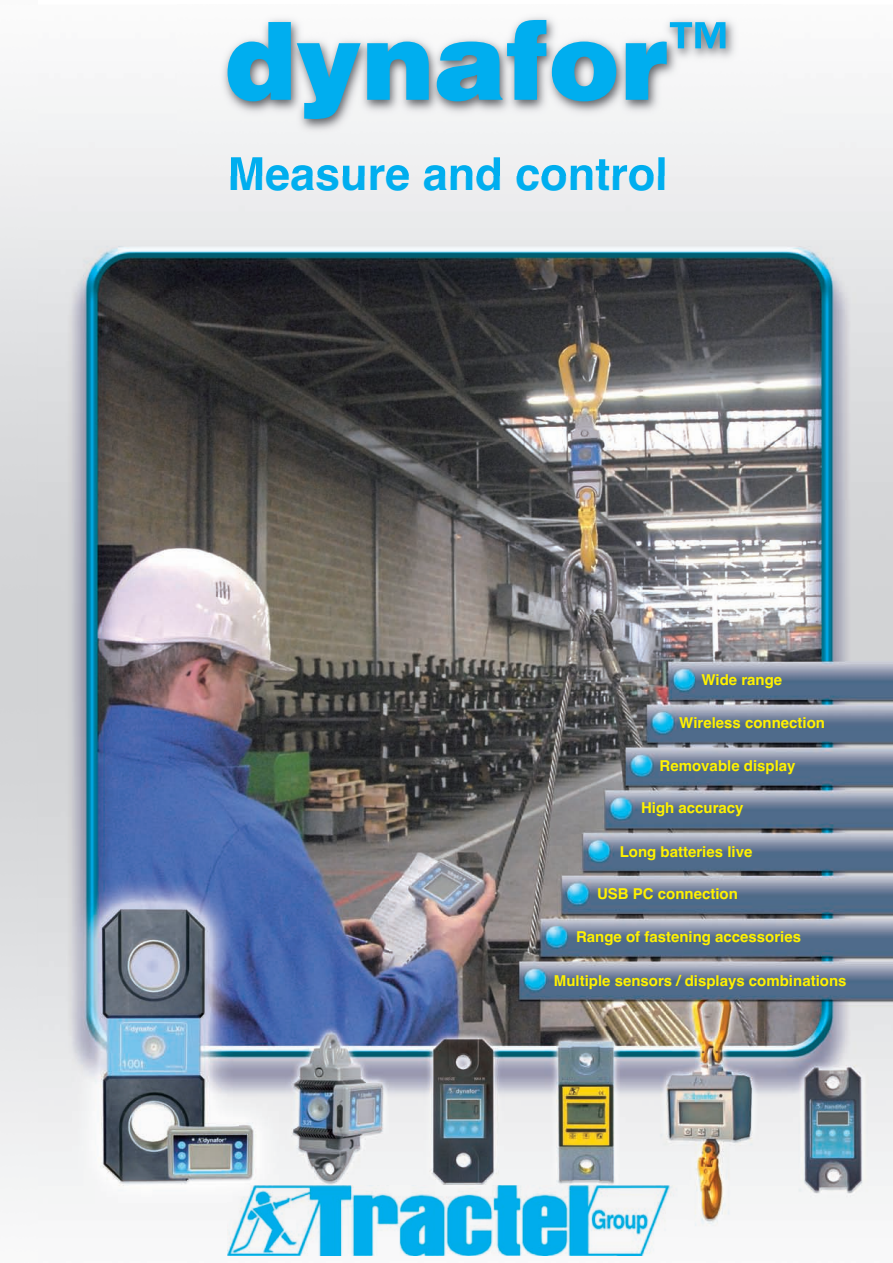
<style>
.page{position:relative;width:893px;height:1263px;background:#fff}
.page>*{position:absolute;margin:0;border:0;box-sizing:border-box;transform-origin:0 0}
.t1{font:900 108px "Helvetica";color:#00aeef}
.t2{font:700 45px "Helvetica CE";color:#00aeef}
.t3{font:700 15px "Helvetica CE";color:#fff101}
</style>
<div class="page">
<img style="left:0;top:96px;width:892px;height:1160px">
<img style="left:228px;top:1185px;width:459px;height:71px">
<img style="left:177px;top:16px;width:605px;height:159px">
<img style="left:231px;top:157px;width:241px;height:18px">
<h1 class="t1" style="left:224px;top:22px;width:507px">dynafor<sup>™</sup></h1>
<h2 class="t2" style="left:228px;top:157px;width:442px">Measure and control</h2>
<p class="t3" style="left:701px;top:674px;width:82px">Wide range</p>
<p class="t3" style="left:679px;top:717px;width:147px">Wireless connection</p>
<p class="t3" style="left:660px;top:760px;width:137px">Removable display</p>
<p class="t3" style="left:641px;top:802px;width:104px">High accuracy</p>
<p class="t3" style="left:620px;top:846px;width:134px">Long batteries live</p>
<p class="t3" style="left:597px;top:888px;width:142px">USB PC connection</p>
<p class="t3" style="left:576px;top:932px;width:227px">Range of fastening accessories</p>
<p class="t3" style="left:554px;top:975px;width:294px">Multiple sensors / displays combinations</p>
</div>
